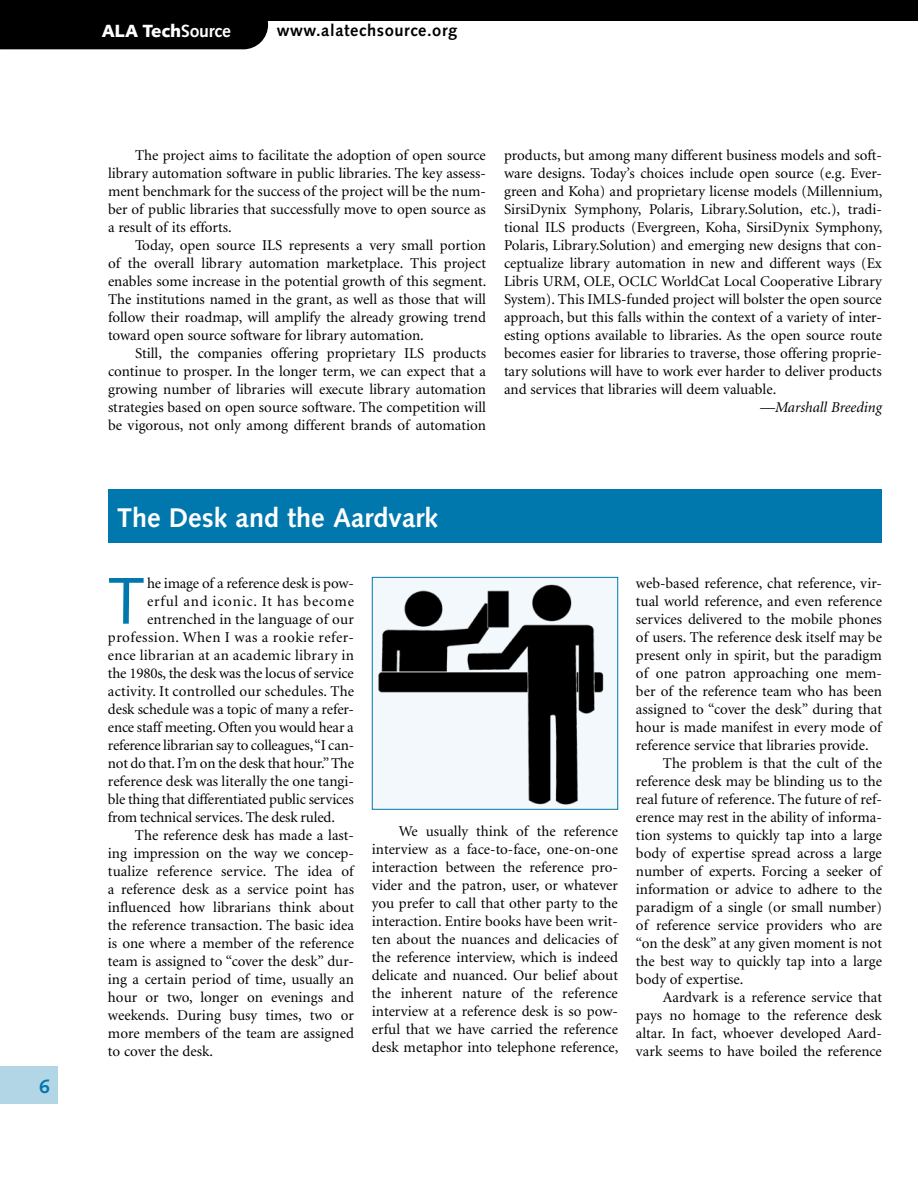
<style>
.page{position:relative;width:918px;height:1188px;background:#fff}
.page>*{position:absolute;margin:0;border:0;box-sizing:border-box;transform-origin:0 0}
.t1{font:66px "Syntax";color:#0078ae}
.t2{font:700 27px "Syntax";color:#fff}
.t3{font:700 19.5px "Syntax";color:#0078ae}
.t4{font:900 17.7px "Syntax";color:#fff}
.t5{font:700 16.5px "Syntax";letter-spacing:.035em;color:#000}
.t6{font:15px/18px "Minion";color:#000;text-align:justify}
.t7{font:15px "Minion";letter-spacing:.02em;color:#000}
.t8{font:15px "Minion";letter-spacing:.035em;color:#000}
.t9{font:15px "Minion";letter-spacing:.055em;color:#000}
.t10{font:italic 15px "Minion";color:#000}
.s1{font-weight:700}
</style>
<div class="page">
<div style="left:0;top:0;width:918px;height:20px;background:#000"></div>
<div style="left:0;top:20px;width:268px;height:29px;background:#000"></div>
<div style="left:0;top:1066px;width:58px;height:38px;background:#b3d6e7"></div>
<div style="left:108px;top:489px;width:774px;height:54px;background:#0078ae"></div>
<img style="left:374px;top:579px;width:242px;height:229px">
<div style="left:372px;top:577px;width:246px;height:233px;border:1px solid #0078ae"></div>
<h3 class="t3" style="left:39px;top:1075px;width:12px">6</h3>
<p class="t4" style="left:102px;top:20px;width:131px">ALA Tech<span class="s1">Source</span></p>
<p class="t5" style="left:277px;top:21px;width:182px">www.alatechsource.org</p>
<p class="t6" style="left:108px;top:147px;width:380px;text-indent:27px">The project aims to facilitate the adoption of open source library automation software in public libraries. The key assess&shy;ment benchmark for the success of the project will be the num&shy;ber of public libraries that successfully move to open source as a result of its efforts.</p>
<p class="t6" style="left:108px;top:237px;width:380px;text-indent:27px">Today, open source ILS represents a very small portion of the overall library automation marketplace. This project enables some increase in the potential growth of this segment.<br>The institutions named in the grant, as well as those that will follow their roadmap, will amplify the already growing trend toward open source software for library automation.</p>
<p class="t6" style="left:108px;top:345px;width:380px;text-indent:27px">Still, the companies offering proprietary ILS products continue to prosper. In the longer term, we can expect that a growing number of libraries will execute library automation strategies based on open source software. The competition will be vigorous, not only among different brands of automation</p>
<p class="t6" style="left:504px;top:147px;width:380px">products, but among many different business models and soft&shy;ware designs. Today’s choices include open source (e.g. Ever&shy;green and Koha) and proprietary license models (Millennium, SirsiDynix Symphony, Polaris, Library.Solution, etc.), tradi&shy;tional ILS products (Evergreen, Koha, SirsiDynix Symphony, Polaris, Library.Solution) and emerging new designs that con&shy;ceptualize library automation in new and different ways (Ex Libris URM, OLE, OCLC WorldCat Local Cooperative Library System). This IMLS-funded project will bolster the open source approach, but this falls within the context of a variety of inter&shy;esting options available to libraries. As the open source route becomes easier for libraries to traverse, those offering proprie&shy;tary solutions will have to work ever harder to deliver products and services that libraries will deem valuable.</p>
<p class="t10" style="left:760px;top:400px;width:123px">—Marshall Breeding</p>
<h2 class="t2" style="left:117px;top:502px;width:323px">The Desk and the Aardvark</h2>
<h1 class="t1" style="left:108px;top:562px;width:38px">T</h1>
<p class="t6" style="left:147px;top:574px;width:208px">he image of a reference desk is pow-</p>
<p class="t9" style="left:147px;top:594px;width:208px">erful and iconic. It has become</p>
<p class="t6" style="left:147px;top:610px;width:208px">entrenched in the language of our</p>
<p class="t8" style="left:108px;top:630px;width:247px">profession. When I was a rookie refer-</p>
<p class="t7" style="left:108px;top:648px;width:247px">ence librarian at an academic library in</p>
<p class="t6" style="left:108px;top:664px;width:247px">the 1980s, the desk was the locus of service</p>
<p class="t6" style="left:108px;top:682px;width:248px">activity. It controlled our schedules. The</p>
<p class="t6" style="left:108px;top:700px;width:247px">desk schedule was a topic of many a refer-</p>
<p class="t6" style="left:108px;top:718px;width:247px">ence staff meeting. Often you would hear a</p>
<p class="t6" style="left:108px;top:736px;width:248px">reference librarian say to colleagues, “I can-</p>
<p class="t6" style="left:108px;top:754px;width:248px">not do that. I’m on the desk that hour.” The</p>
<p class="t6" style="left:108px;top:772px;width:248px">reference desk was literally the one tangi-</p>
<p class="t6" style="left:108px;top:790px;width:247px">ble thing that differentiated public services</p>
<p class="t6" style="left:108px;top:808px;width:228px">from technical services. The desk ruled.</p>
<p class="t6" style="left:135px;top:826px;width:220px">The reference desk has made a last-</p>
<p class="t6" style="left:108px;top:844px;width:248px">ing impression on the way we concep-</p>
<p class="t6" style="left:108px;top:862px;width:247px">tualize reference service. The idea of</p>
<p class="t6" style="left:108px;top:880px;width:248px">a reference desk as a service point has</p>
<p class="t6" style="left:108px;top:898px;width:248px">influenced how librarians think about</p>
<p class="t6" style="left:108px;top:916px;width:247px">the reference transaction. The basic idea</p>
<p class="t6" style="left:108px;top:934px;width:247px">is one where a member of the reference</p>
<p class="t6" style="left:108px;top:952px;width:247px">team is assigned to “cover the desk” dur-</p>
<p class="t6" style="left:108px;top:970px;width:248px">ing a certain period of time, usually an</p>
<p class="t6" style="left:108px;top:988px;width:247px">hour or two, longer on evenings and</p>
<p class="t6" style="left:108px;top:1006px;width:247px">weekends. During busy times, two or</p>
<p class="t6" style="left:108px;top:1024px;width:248px">more members of the team are assigned</p>
<p class="t6" style="left:108px;top:1042px;width:107px">to cover the desk.</p>
<p class="t6" style="left:372px;top:823px;width:248px;text-indent:27px">We usually think of the reference interview as a face-to-face, one-on-one interaction between the reference pro&shy;vider and the patron, user, or whatever you prefer to call that other party to the interaction. Entire books have been writ&shy;ten about the nuances and delicacies of the reference interview, which is indeed delicate and nuanced. Our belief about the inherent nature of the reference interview at a reference desk is so pow&shy;erful that we have carried the reference desk metaphor into telephone reference,</p>
<p class="t6" style="left:636px;top:574px;width:247px">web-based reference, chat reference, vir-</p>
<p class="t6" style="left:636px;top:592px;width:248px">tual world reference, and even reference</p>
<p class="t6" style="left:636px;top:610px;width:247px">services delivered to the mobile phones</p>
<p class="t6" style="left:636px;top:628px;width:247px">of users. The reference desk itself may be</p>
<p class="t6" style="left:636px;top:646px;width:248px">present only in spirit, but the paradigm</p>
<p class="t6" style="left:636px;top:664px;width:248px">of one patron approaching one mem-</p>
<p class="t6" style="left:636px;top:682px;width:247px">ber of the reference team who has been</p>
<p class="t6" style="left:636px;top:700px;width:247px">assigned to “cover the desk” during that</p>
<p class="t6" style="left:636px;top:718px;width:247px">hour is made manifest in every mode of</p>
<p class="t6" style="left:636px;top:736px;width:234px">reference service that libraries provide.</p>
<p class="t6" style="left:663px;top:754px;width:220px">The problem is that the cult of the</p>
<p class="t6" style="left:636px;top:772px;width:247px">reference desk may be blinding us to the</p>
<p class="t6" style="left:636px;top:790px;width:247px">real future of reference. The future of ref-</p>
<p class="t6" style="left:636px;top:808px;width:248px">erence may rest in the ability of informa-</p>
<p class="t6" style="left:636px;top:826px;width:247px">tion systems to quickly tap into a large</p>
<p class="t6" style="left:636px;top:844px;width:247px">body of expertise spread across a large</p>
<p class="t6" style="left:636px;top:862px;width:247px">number of experts. Forcing a seeker of</p>
<p class="t6" style="left:636px;top:880px;width:247px">information or advice to adhere to the</p>
<p class="t6" style="left:636px;top:898px;width:247px">paradigm of a single (or small number)</p>
<p class="t6" style="left:636px;top:916px;width:248px">of reference service providers who are</p>
<p class="t6" style="left:636px;top:934px;width:247px">“on the desk” at any given moment is not</p>
<p class="t6" style="left:636px;top:952px;width:248px">the best way to quickly tap into a large</p>
<p class="t6" style="left:636px;top:970px;width:109px">body of expertise.</p>
<p class="t6" style="left:663px;top:988px;width:220px">Aardvark is a reference service that</p>
<p class="t6" style="left:636px;top:1006px;width:247px">pays no homage to the reference desk</p>
<p class="t6" style="left:636px;top:1024px;width:247px">altar. In fact, whoever developed Aard-</p>
<p class="t6" style="left:636px;top:1042px;width:247px">vark seems to have boiled the reference</p>
</div>
